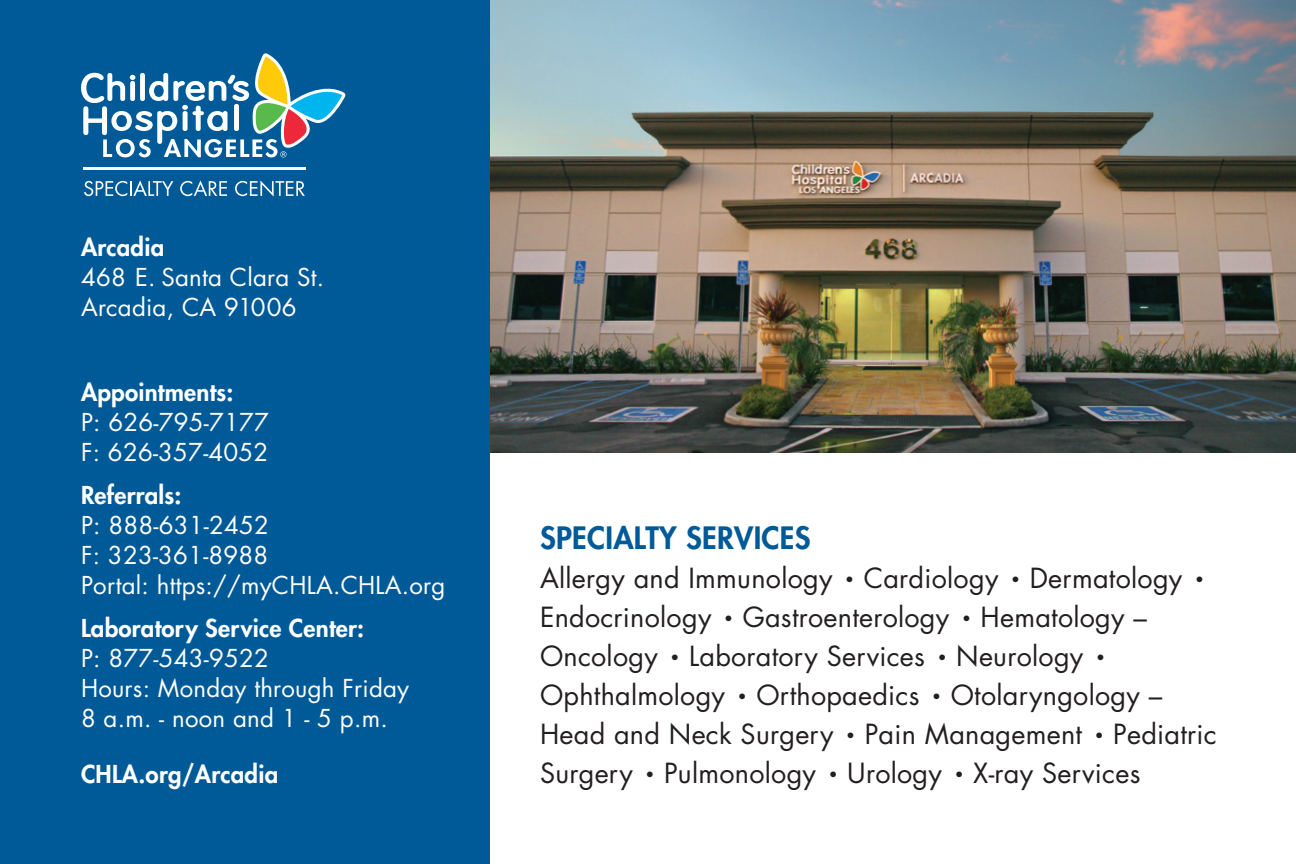
<style>
.page{position:relative;width:1296px;height:864px;background:#fff}
.page>*{position:absolute;margin:0;border:0;box-sizing:border-box;transform-origin:0 0}
.t1{font:800 30px "Futura Std";letter-spacing:.01em;color:#005a97}
.t2{font:27px/39px "Futura Std";letter-spacing:.01em;color:#231f20}
.t3{font:24px/30px "Futura Std";letter-spacing:.01em;color:#fff}
.t4{font:800 24px "Futura Std";letter-spacing:.01em;color:#fff}
.s1{font-size:15px}
</style>
<div class="page">
<img style="left:489px;top:0;width:807px;height:453px">
<div style="left:0;top:0;width:489px;height:864px;background:#005a97"></div>
<hr style="left:83px;top:168px;width:222px;height:2px;background:#fff">
<svg style="left:81px;top:53px;width:264px;height:104px"></svg>
<svg style="left:84px;top:180px;width:89px;height:16px"></svg>
<svg style="left:180px;top:180px;width:47px;height:16px"></svg>
<svg style="left:235px;top:181px;width:70px;height:16px"></svg>
<p class="t4" style="left:81px;top:232px;width:85px">Arcadia</p>
<p class="t3" style="left:81px;top:263px;width:245px">468 E. Santa Clara St.<br>Arcadia, CA 91006</p>
<p class="t4" style="left:81px;top:376px;width:154px">Appointments:</p>
<p class="t3" style="left:81px;top:407px;width:190px">P: 626-795-7177<br>F: 626-357-4052</p>
<p class="t4" style="left:81px;top:480px;width:102px">Referrals:</p>
<p class="t3" style="left:81px;top:510px;width:366px">P: 888-631-2452<br>F: 323-361-8988<br>Portal: https://myCHLA.CHLA.org</p>
<p class="t4" style="left:81px;top:613px;width:285px">Laboratory Service Center:</p>
<p class="t3" style="left:81px;top:644px;width:330px">P: 877-543-9522<br>Hours: Monday through Friday<br>8 a.m. - noon and 1 - 5 p.m.</p>
<p class="t4" style="left:81px;top:759px;width:199px">CHLA.org/Arcadia</p>
<p class="t1" style="left:540px;top:519px;width:272px">SPECIALTY SERVICES</p>
<p class="t2" style="left:540px;top:559px;width:678px">Allergy and Immunology <span class="s1">•</span> Cardiology <span class="s1">•</span> Dermatology <span class="s1">• </span>Endocrinology <span class="s1">•</span> Gastroenterology <span class="s1">•</span> Hematology – Oncology <span class="s1">•</span> Laboratory Services <span class="s1">•</span> Neurology <span class="s1">• </span>Ophthalmology <span class="s1">•</span> Orthopaedics <span class="s1">•</span> Otolaryngology – Head and Neck Surgery <span class="s1">•</span> Pain Management <span class="s1">•</span> Pediatric Surgery <span class="s1">•</span> Pulmonology <span class="s1">•</span> Urology <span class="s1">•</span> X-ray Services</p>
</div>
